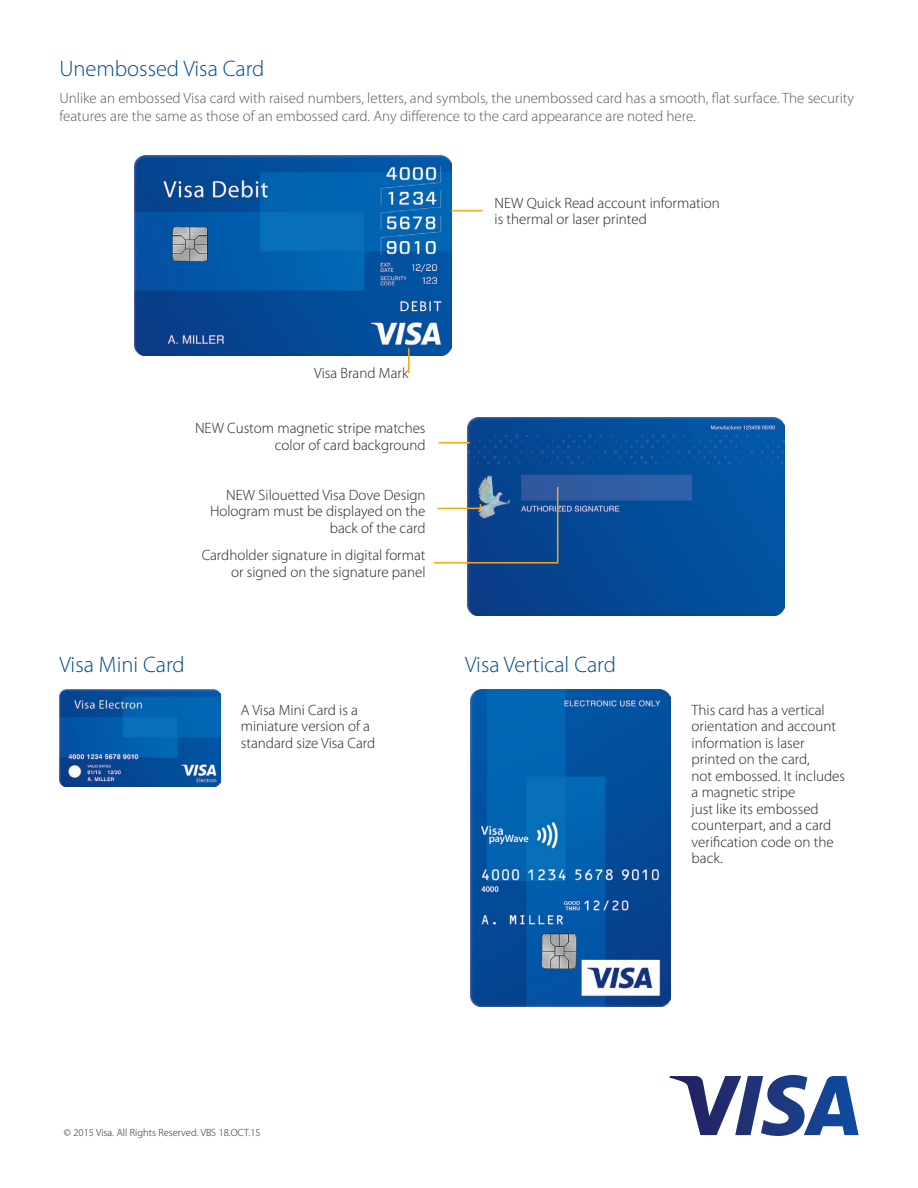
<style>
.page{position:relative;width:918px;height:1188px;background:#fff}
.page>*{position:absolute;margin:0;border:0;box-sizing:border-box;transform-origin:0 0}
.B_head_15_17_blue{font:300 22.5px "Myriad Pro";color:#014990}
.Call_Out{font:300 15px/16.5px "Myriad Pro";color:#231f20}
._10_12{font:300 15px/18px "Myriad Pro";color:#55565a}
.Call_out_7pt{font:300 10.5px "Myriad Pro";color:#231f20}
</style>
<div class="page">
<img style="left:134px;top:156px;width:317px;height:200px">
<img style="left:470px;top:689px;width:200px;height:317px">
<img style="left:59px;top:689px;width:161px;height:98px">
<hr style="left:408px;top:348px;width:2px;height:25px;background:#f5a81c">
<img style="left:467px;top:418px;width:318px;height:198px">
<hr style="left:439px;top:442px;width:31px;height:2px;background:#f5a81c">
<svg style="left:434px;top:485px;width:125px;height:79px"></svg>
<svg style="left:670px;top:1075px;width:189px;height:61px"></svg>
<hr style="left:451px;top:210px;width:32px;height:1px;background:#f5a81c">
<p class="B_head_15_17_blue" style="left:59px;top:55px;width:207px">Unembossed Visa Card</p>
<p class="_10_12" style="left:59px;top:89px;width:796px">Unlike an embossed Visa card with raised numbers, letters, and symbols, the unembossed card has a smooth, flat surface. The security features are the same as those of an embossed card. Any difference to the card appearance are noted here.</p>
<p class="Call_Out" style="left:314px;top:365px;width:96px">Visa Brand Mark</p>
<p class="Call_Out" style="left:195px;top:420px;width:232px;text-align:right">NEW Custom magnetic stripe matches color of card background</p>
<p class="Call_Out" style="left:210px;top:486px;width:217px;text-align:right">NEW Silouetted Visa Dove Design<br>Hologram must be displayed on the back of the card</p>
<p class="Call_Out" style="left:202px;top:547px;width:225px;text-align:right">Cardholder signature in digital format or signed on the signature panel</p>
<p class="Call_Out" style="left:495px;top:194px;width:227px">NEW Quick Read account information is thermal or laser printed</p>
<p class="B_head_15_17_blue" style="left:59px;top:651px;width:127px">Visa Mini Card</p>
<p class="B_head_15_17_blue" style="left:465px;top:651px;width:152px">Visa Vertical Card</p>
<p class="Call_Out" style="left:241px;top:701px;width:136px">A Visa Mini Card is a miniature version of a standard size Visa Card</p>
<p class="Call_Out" style="left:692px;top:701px;width:155px">This card has a vertical orientation and account information is laser printed on the card,<br>not embossed. It includes a magnetic stripe<br>just like its embossed counterpart, and a card verification code on the back.</p>
<p class="Call_out_7pt" style="left:64px;top:1127px;width:198px">© 2015 Visa. All Rights Reserved. VBS 18.OCT.15</p>
</div>
